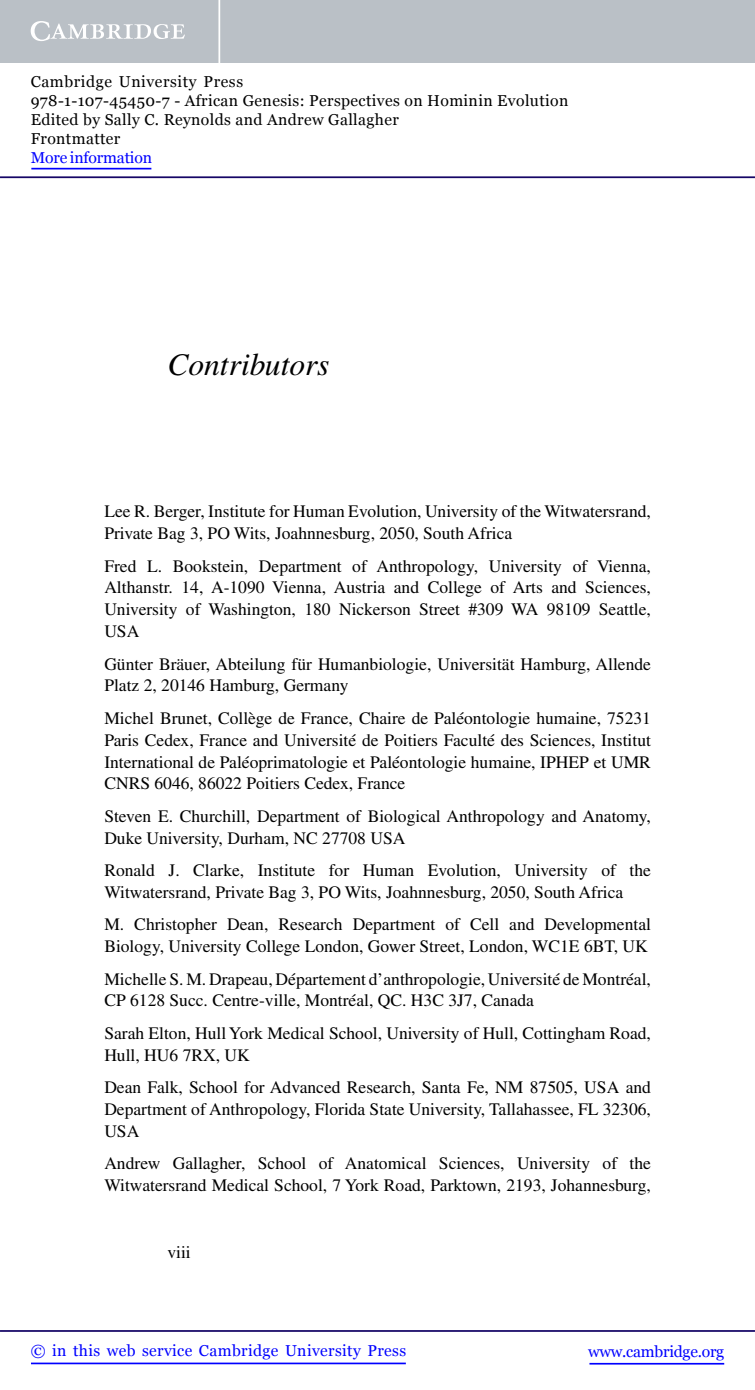
<style>
.page{position:relative;width:755px;height:1390px;background:#fff}
.page>*{position:absolute;margin:0;border:0;box-sizing:border-box;transform-origin:0 0}
.t1{font:italic 31.5px "Times LT Std";color:#000}
.t2{font:17.5px/21.9px "Times LT Std";color:#000}
.t3{font:15.75px/18.9px "Georgia";letter-spacing:.025em;color:#000}
.t4{font:15.75px "Georgia";letter-spacing:.025em;color:#00f}
.t5{font:15.75px "Georgia";letter-spacing:-.015em;color:#00f}
.t6{font:15.75px "Georgia";letter-spacing:-.01em;color:#00f}
</style>
<div class="page">
<hr style="left:589px;top:1363px;width:134px;height:1px;background:#00f">
<hr style="left:0;top:1330px;width:754px;height:2px;background:#150666">
<hr style="left:31px;top:1362px;width:374px;height:2px;background:#00f">
<div style="left:0;top:0;width:754px;height:63px;background:#bac0c6"></div>
<svg style="left:31px;top:21px;width:154px;height:20px"></svg>
<hr style="left:218px;top:0;width:2px;height:63px;background:#fff">
<hr style="left:0;top:176px;width:754px;height:2px;background:#150666">
<hr style="left:31px;top:168px;width:120px;height:1px;background:#00f">
<p class="t3" style="left:31px;top:73px;width:539px">Cambridge University Press<br>978-1-107-45450-7 - African Genesis: Perspectives on Hominin Evolution Edited by Sally C. Reynolds and Andrew Gallagher<br>Frontmatter</p>
<p class="t6" style="left:31px;top:148px;width:123px">More information</p>
<h1 class="t1" style="left:167px;top:353px;width:163px">Contributors</h1>
<p class="t2" style="left:104px;top:502px;width:548px">Lee R . Berger, Institute for Human Evolution, University of the Witwatersrand,<br>Private Bag 3, PO Wits, Joahnnesburg, 2050, South Africa</p>
<p class="t2" style="left:104px;top:556px;width:548px;text-align:justify">Fred L. Bookstein, Department of Anthropology, University of Vienna, Althanstr. 14, A-1090 Vienna, Austria and College of Arts and Sciences, University of Washington, 180 Nickerson Street #309 WA 98109 Seattle, USA</p>
<p class="t2" style="left:104px;top:654px;width:548px">G ü nter Br ä uer, Abteilung f ü r Humanbiologie, Universit ä t Hamburg, Allende<br>Platz 2, 20146 Hamburg, Germany</p>
<p class="t2" style="left:104px;top:709px;width:548px">Michel Brunet, Coll è ge de France, Chaire de Pal é ontologie humaine, 75231<br>Paris Cedex, France and Universit é de Poitiers Facult é des Sciences, Institut International de Pal é oprimatologie et Pal é ontologie humaine, IPHEP et UMR CNRS 6046, 86022 Poitiers Cedex, France</p>
<p class="t2" style="left:104px;top:807px;width:547px">Steven E. Churchill, Department of Biological Anthropology and Anatomy,<br>Duke University, Durham, NC 27708 USA</p>
<p class="t2" style="left:104px;top:861px;width:548px">Ronald J. Clarke, Institute for Human Evolution, University of the<br>Witwatersrand, Private Bag 3, PO Wits, Joahnnesburg, 2050, South Africa</p>
<p class="t2" style="left:104px;top:915px;width:548px">M. Christopher Dean, Research Department of Cell and Developmental<br>Biology, University College London, Gower Street, London, WC1E 6BT, UK</p>
<p class="t2" style="left:104px;top:969px;width:548px">Michelle S. M. Drapeau, D é partement d’anthropologie, Universit é de Montr é al,<br>CP 6128 Succ. Centre-ville, Montréal, QC. H3C 3J7, Canada</p>
<p class="t2" style="left:104px;top:1024px;width:548px">Sarah Elton, Hull York Medical School, University of Hull, Cottingham Road,<br>Hull, HU6 7RX, UK</p>
<p class="t2" style="left:104px;top:1078px;width:548px;text-align:justify">Dean Falk, School for Advanced Research, Santa Fe, NM 87505, USA and Department of Anthropology, Florida State University, Tallahassee, FL 32306, USA</p>
<p class="t2" style="left:104px;top:1154px;width:548px">Andrew Gallagher, School of Anatomical Sciences, University of the<br>Witwatersrand Medical School, 7 York Road, Parktown, 2193, Johannesburg,</p>
<p class="t2" style="left:167px;top:1243px;width:25px">viii</p>
<p class="t4" style="left:31px;top:1341px;width:376px">© in this web service Cambridge University Press</p>
<p class="t5" style="left:588px;top:1341px;width:137px">www.cambridge.org</p>
</div>
